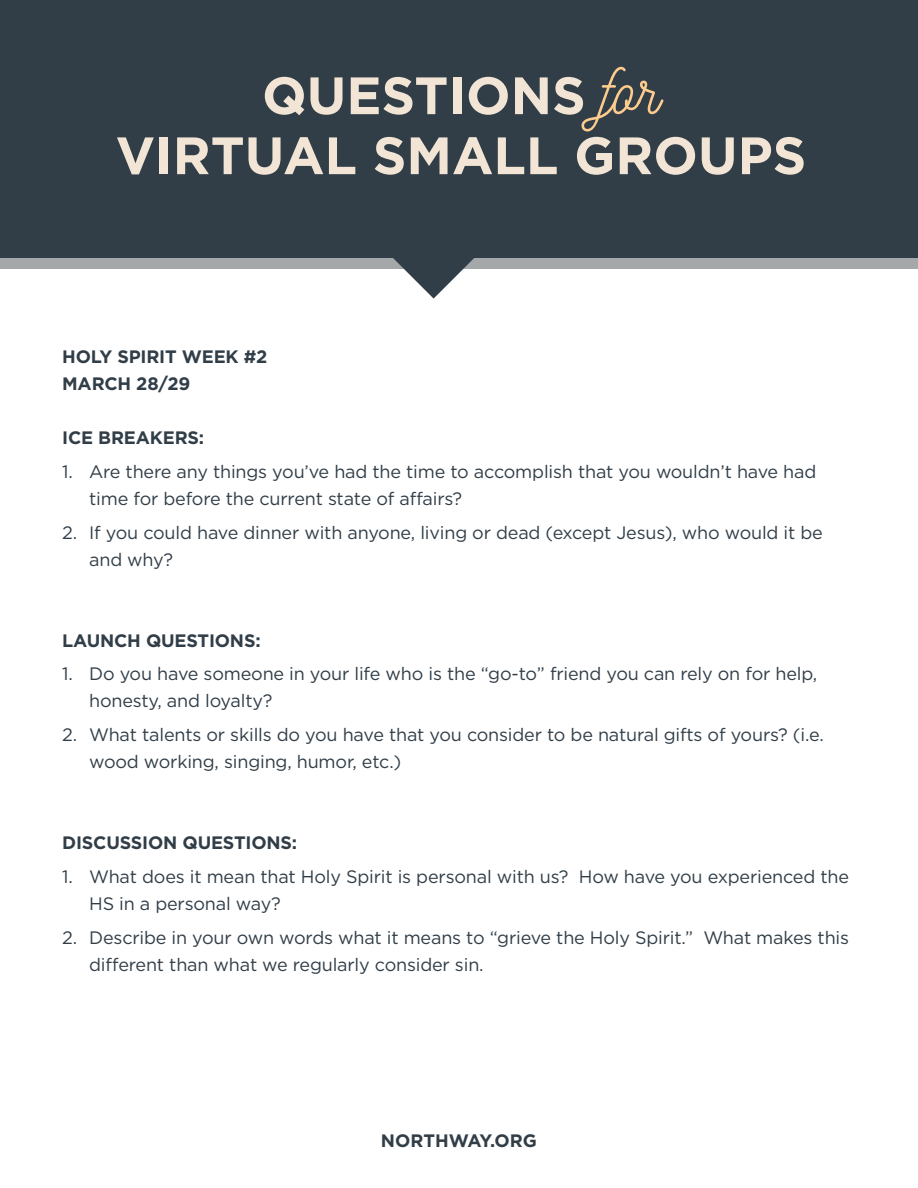
<style>
.page{position:relative;width:918px;height:1188px;background:#fff}
.page>*{position:absolute;margin:0;border:0;box-sizing:border-box;transform-origin:0 0}
.t1{font:700 52.5px/60px "Gotham";color:#f2e5d5;text-align:center}
.t2{font:18px/27px "Gotham";letter-spacing:-.01em;color:#313e48}
.t3{font:700 18px/27px "Gotham";letter-spacing:-.01em;color:#313e48}
.s1{font-family:"Nickainley";font-weight:400;font-size:61.5px;color:#fdcb8d}
</style>
<div class="page">
<div style="left:0;top:257px;width:918px;height:12px;background:#a5a8a8"></div>
<svg style="left:393px;top:258px;width:81px;height:41px"></svg>
<div style="left:0;top:0;width:918px;height:258px;background:#313e48"></div>
<h1 class="t1" style="left:116px;top:67px;width:692px">QUESTIONS <span class="s1">for<br></span>VIRTUAL SMALL GROUPS</h1>
<p class="t3" style="left:62px;top:344px;width:207px">HOLY SPIRIT WEEK #2<br>MARCH 28/29</p>
<p class="t3" style="left:62px;top:425px;width:143px">ICE BREAKERS:</p>
<p class="t2" style="left:89px;top:459px;width:729px;text-indent:-27px">1. Are there any things you’ve had the time to accomplish that you wouldn’t have had time for before the current state of affairs?</p>
<p class="t2" style="left:89px;top:520px;width:735px;text-indent:-27px">2. If you could have dinner with anyone, living or dead (except Jesus), who would it be and why?</p>
<p class="t3" style="left:62px;top:627px;width:200px">LAUNCH QUESTIONS:</p>
<p class="t2" style="left:89px;top:662px;width:730px;text-indent:-27px">1. Do you have someone in your life who is the “go-to” friend you can rely on for help, honesty, and loyalty?</p>
<p class="t2" style="left:89px;top:722px;width:736px;text-indent:-27px">2. What talents or skills do you have that you consider to be natural gifts of yours? (i.e. wood working, singing, humor, etc.)</p>
<p class="t3" style="left:62px;top:830px;width:237px">DISCUSSION QUESTIONS:</p>
<p class="t2" style="left:89px;top:864px;width:761px;text-indent:-27px">1. What does it mean that Holy Spirit is personal with us? How have you experienced the<br>HS in a personal way?</p>
<p class="t2" style="left:89px;top:925px;width:761px;text-indent:-27px">2. Describe in your own words what it means to “grieve the Holy Spirit.” What makes this different than what we regularly consider sin.</p>
<p class="t3" style="left:381px;top:1128px;width:158px">NORTHWAY.ORG</p>
</div>
